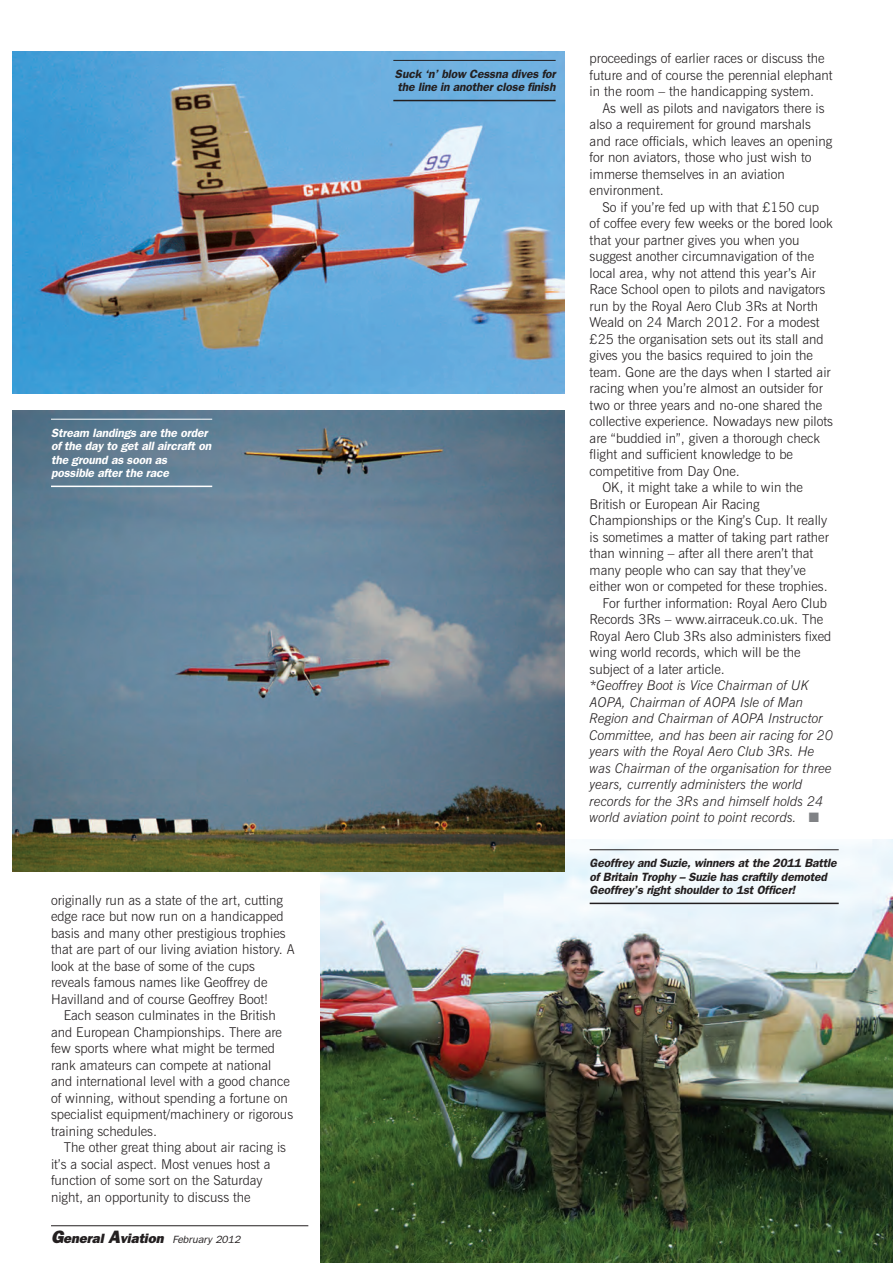
<style>
.page{position:relative;width:893px;height:1263px;background:#fff}
.page>*{position:absolute;margin:0;border:0;box-sizing:border-box;transform-origin:0 0}
.t1{font:300 13.5px/16.5px "News Gothic BT";color:#231f20}
.t2{font:italic 300 13.5px/16.5px "News Gothic BT";color:#231f20}
.t3{font:italic 800 13.5px "Franklin Gothic";letter-spacing:-.005em;color:#231f20}
.t4{font:italic 600 12px/13.5px "Franklin Gothic";letter-spacing:-.01em;color:#231f20}
.t5{font:italic 600 12px/13.5px "Franklin Gothic";letter-spacing:-.01em;color:#fff}
.s1{font-size:18px}
.s2{font-weight:400;font-size:10.5px}
.s3{color:#808285}
</style>
<div class="page">
<hr style="left:51px;top:1225px;width:257px;height:1px;background:#231f20">
<img style="left:320px;top:839px;width:573px;height:424px">
<img style="left:13px;top:51px;width:551px;height:342px">
<img style="left:13px;top:410px;width:551px;height:462px">
<hr style="left:393px;top:60px;width:163px;height:1px;background:#231f20">
<hr style="left:393px;top:100px;width:163px;height:1px;background:#231f20">
<hr style="left:51px;top:419px;width:161px;height:1px;background:#fff">
<hr style="left:51px;top:486px;width:161px;height:1px;background:#fff">
<hr style="left:590px;top:849px;width:249px;height:1px;background:#231f20">
<hr style="left:590px;top:903px;width:249px;height:1px;background:#231f20">
<p class="t5" style="left:51px;top:426px;width:162px">Stream landings are the order of the day to get all aircraft on the ground as soon as possible after the race</p>
<p class="t1" style="left:51px;top:893px;width:245px">originally run as a state of the art, cutting edge race but now run on a handicapped basis and many other prestigious trophies that are part of our living aviation history. A look at the base of some of the cups reveals famous names like Geoffrey de Havilland and of course Geoffrey Boot!</p>
<p class="t1" style="left:51px;top:1008px;width:244px;text-indent:13px">Each season culminates in the British and European Championships. There are few sports where what might be termed rank amateurs can compete at national and international level with a good chance of winning, without spending a fortune on specialist equipment/machinery or rigorous training schedules.</p>
<p class="t1" style="left:51px;top:1140px;width:237px;text-indent:13px">The other great thing about air racing is it’s a social aspect. Most venues host a function of some sort on the Saturday night, an opportunity to discuss the</p>
<p class="t3" style="left:51px;top:1230px;width:191px"><span class="s1">G</span>eneral <span class="s1">A</span>viation <span class="s2">February 2012</span></p>
<p class="t4" style="left:395px;top:67px;width:162px">Suck ‘n’ blow Cessna dives for the line in another close finish</p>
<p class="t1" style="left:590px;top:51px;width:244px">proceedings of earlier races or discuss the future and of course the perennial elephant in the room – the handicapping system.</p>
<p class="t1" style="left:590px;top:101px;width:244px;text-indent:13px">As well as pilots and navigators there is also a requirement for ground marshals and race officials, which leaves an opening for non aviators, those who just wish to immerse themselves in an aviation environment.</p>
<p class="t1" style="left:602px;top:200px;width:218px">So if you’re fed up with that £150 cup</p>
<p class="t1" style="left:590px;top:216px;width:245px">of coffee every few weeks or the bored look</p>
<p class="t1" style="left:590px;top:233px;width:211px">that your partner gives you when you</p>
<p class="t1" style="left:590px;top:249px;width:226px">suggest another circumnavigation of the</p>
<p class="t1" style="left:590px;top:266px;width:228px">local area, why not attend this year’s Air</p>
<p class="t1" style="left:590px;top:282px;width:237px">Race School open to pilots and navigators</p>
<p class="t1" style="left:590px;top:299px;width:230px">run by the Royal Aero Club 3Rs at North</p>
<p class="t1" style="left:590px;top:315px;width:231px">Weald on 24 March 2012. For a modest</p>
<p class="t1" style="left:590px;top:332px;width:235px">£25 the organisation sets out its stall and</p>
<p class="t1" style="left:590px;top:348px;width:225px">gives you the basics required to join the</p>
<p class="t1" style="left:590px;top:365px;width:243px">team. Gone are the days when I started air</p>
<p class="t1" style="left:590px;top:381px;width:235px">racing when you’re almost an outsider for</p>
<p class="t1" style="left:590px;top:398px;width:234px">two or three years and no-one shared the</p>
<p class="t1" style="left:590px;top:414px;width:245px">collective experience. Nowadays new pilots</p>
<p class="t1" style="left:590px;top:431px;width:232px">are “buddied in”, given a thorough check</p>
<p class="t1" style="left:590px;top:447px;width:205px">flight and sufficient knowledge to be</p>
<p class="t1" style="left:590px;top:464px;width:152px">competitive from Day One.</p>
<p class="t1" style="left:602px;top:480px;width:202px">OK, it might take a while to win the</p>
<p class="t1" style="left:590px;top:497px;width:172px">British or European Air Racing</p>
<p class="t1" style="left:590px;top:513px;width:239px">Championships or the King’s Cup. It really</p>
<p class="t1" style="left:590px;top:530px;width:241px">is sometimes a matter of taking part rather</p>
<p class="t1" style="left:590px;top:546px;width:225px">than winning – after all there aren’t that</p>
<p class="t1" style="left:590px;top:563px;width:218px">many people who can say that they’ve</p>
<p class="t1" style="left:590px;top:579px;width:240px">either won or competed for these trophies.</p>
<p class="t1" style="left:602px;top:596px;width:226px">For further information: Royal Aero Club</p>
<p class="t1" style="left:590px;top:612px;width:235px">Records 3Rs – www.airraceuk.co.uk. The</p>
<p class="t1" style="left:590px;top:629px;width:243px">Royal Aero Club 3Rs also administers fixed</p>
<p class="t1" style="left:590px;top:645px;width:213px">wing world records, which will be the</p>
<p class="t1" style="left:590px;top:662px;width:137px">subject of a later article.</p>
<p class="t2" style="left:590px;top:678px;width:245px">*Geoffrey Boot is Vice Chairman of UK AOPA, Chairman of AOPA Isle of Man Region and Chairman of AOPA Instructor Committee, and has been air racing for 20 years with the Royal Aero Club 3Rs. He was Chairman of the organisation for three years, currently administers the world records for the 3Rs and himself holds 24 world aviation point to point records. <span class="s3">■</span></p>
<p class="t4" style="left:590px;top:856px;width:249px">Geoffrey and Suzie, winners at the 2011 Battle of Britain Trophy – Suzie has craftily demoted<br>Geoffrey’s right shoulder to 1st Officer!</p>
</div>
